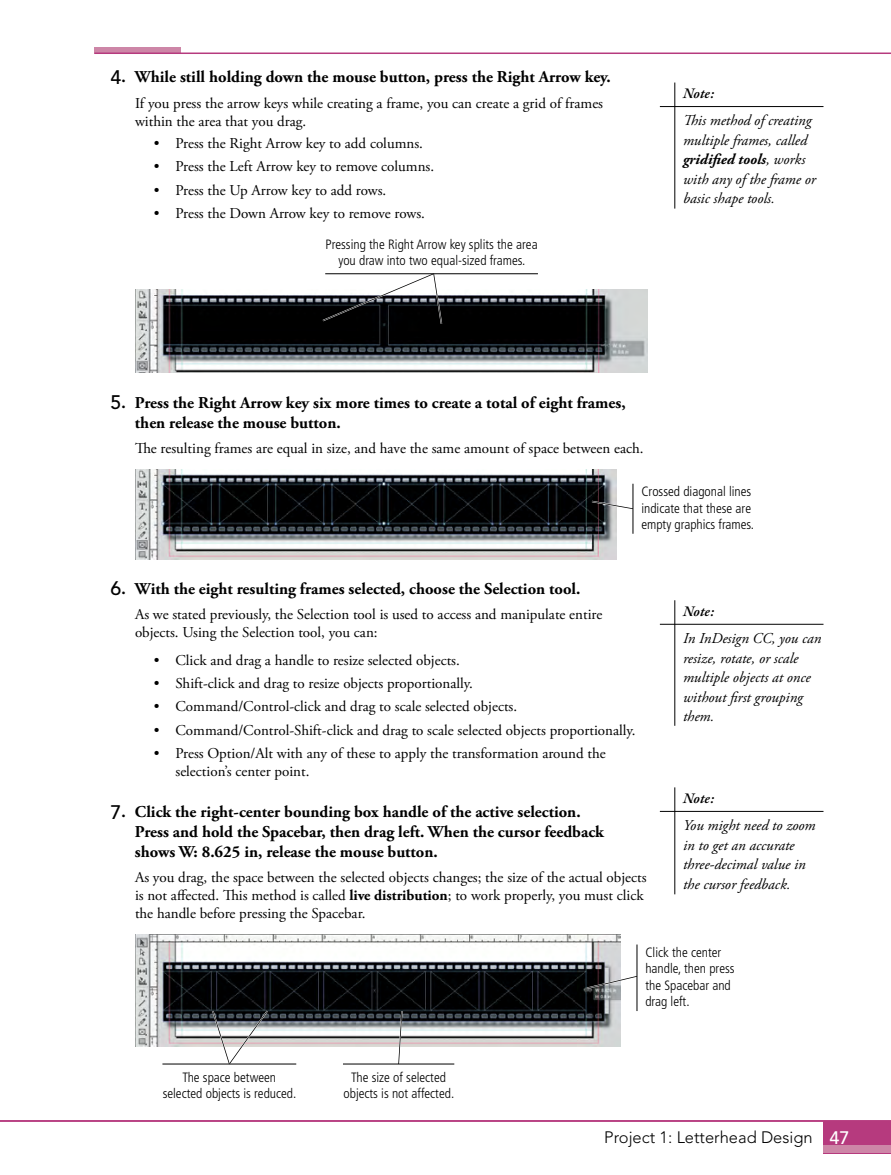
<style>
.page{position:relative;width:891px;height:1175px;background:#fff}
.page>*{position:absolute;margin:0;border:0;box-sizing:border-box;transform-origin:0 0}
.t1{font:700 16.5px/19.8px "Adobe Garamond Pro";color:#000}
.t2{font:300 16.5px "Avenir";color:#000}
.t3{font:15px/18px "Adobe Garamond Pro";color:#000}
.t4{font:italic 15px/19.5px "Adobe Garamond Pro";color:#000}
.t5{font:italic 600 15px "Garamond Premr Pro";letter-spacing:-.01em;color:#000}
.t6{font:300 condensed 13.5px/16.2px "Frutiger";color:#000;text-align:center}
.s1{font-family:"Avenir";font-weight:500;font-size:19.5px}
.s2{font-weight:700}
.s3{font-weight:500;font-size:18px;color:#fff}
</style>
<div class="page">
<div style="left:94px;top:48px;width:87px;height:6px;background:#cd86a7"></div>
<hr style="left:94px;top:52px;width:797px;height:2px;background:#b63a7e">
<hr style="left:0;top:1120px;width:891px;height:1px;background:#b63a7e">
<div style="left:824px;top:1120px;width:67px;height:33px;background:#b63a7e"></div>
<div style="left:824px;top:1145px;width:67px;height:8px;background:#cd86a7"></div>
<img style="left:135px;top:290px;width:513px;height:82px">
<svg style="left:323px;top:274px;width:119px;height:50px"></svg>
<hr style="left:325px;top:273px;width:213px;height:1px;background:#000">
<img style="left:135px;top:469px;width:482px;height:90px">
<svg style="left:592px;top:501px;width:41px;height:8px"></svg>
<hr style="left:633px;top:484px;width:1px;height:50px;background:#000">
<img style="left:135px;top:934px;width:486px;height:112px">
<svg style="left:587px;top:975px;width:50px;height:14px"></svg>
<hr style="left:637px;top:944px;width:1px;height:67px;background:#000">
<svg style="left:212px;top:1010px;width:56px;height:53px"></svg>
<svg style="left:398px;top:1011px;width:5px;height:52px"></svg>
<hr style="left:343px;top:1063px;width:111px;height:1px;background:#000">
<hr style="left:162px;top:1063px;width:134px;height:1px;background:#000">
<hr style="left:674px;top:82px;width:1px;height:126px;background:#000">
<hr style="left:660px;top:106px;width:164px;height:1px;background:#000">
<hr style="left:674px;top:600px;width:1px;height:125px;background:#000">
<hr style="left:660px;top:624px;width:164px;height:1px;background:#000">
<hr style="left:674px;top:787px;width:1px;height:107px;background:#000">
<hr style="left:660px;top:811px;width:164px;height:1px;background:#000">
<p class="t1" style="left:111px;top:68px;width:502px"><span class="s1">4</span>. While still holding down the mouse button, press the Right Arrow key.</p>
<p class="t3" style="left:135px;top:94px;width:470px">If you press the arrow keys while creating a frame, you can create a grid of frames within the area that you drag.</p>
<p class="t3" style="left:154px;top:135px;width:271px">• Press the Right Arrow key to add columns.</p>
<p class="t3" style="left:154px;top:158px;width:282px">• Press the Left Arrow key to remove columns.</p>
<p class="t3" style="left:154px;top:182px;width:234px">• Press the Up Arrow key to add rows.</p>
<p class="t3" style="left:154px;top:205px;width:273px">• Press the Down Arrow key to remove rows.</p>
<p class="t6" style="left:325px;top:236px;width:214px">Pressing the Right Arrow key splits the area you draw into two equal-sized frames.</p>
<p class="t5" style="left:683px;top:84px;width:33px">Note:</p>
<p class="t4" style="left:683px;top:111px;width:134px">This method of creating multiple frames, called <span class="s2">gridified tools</span>, works with any of the frame or basic shape tools.</p>
<p class="t1" style="left:135px;top:393px;width:492px;text-indent:-24px"><span class="s1">5</span>. Press the Right Arrow key six more times to create a total of eight frames, then release the mouse button.</p>
<p class="t3" style="left:135px;top:439px;width:510px">The resulting frames are equal in size, and have the same amount of space between each.</p>
<p class="t6" style="left:641px;top:484px;width:114px;text-align:left">Crossed diagonal lines indicate that these are empty graphics frames.</p>
<p class="t1" style="left:111px;top:579px;width:471px"><span class="s1">6</span>. With the eight resulting frames selected, choose the Selection tool.</p>
<p class="t3" style="left:135px;top:605px;width:469px">As we stated previously, the Selection tool is used to access and manipulate entire objects. Using the Selection tool, you can:</p>
<p class="t3" style="left:154px;top:651px;width:307px">• Click and drag a handle to resize selected objects.</p>
<p class="t3" style="left:154px;top:675px;width:321px">• Shift-click and drag to resize objects proportionally.</p>
<p class="t3" style="left:154px;top:698px;width:365px">• Command/Control-click and drag to scale selected objects.</p>
<p class="t3" style="left:154px;top:721px;width:483px">• Command/Control-Shift-click and drag to scale selected objects proportionally.</p>
<p class="t3" style="left:176px;top:745px;width:432px;text-indent:-22px">• Press Option/Alt with any of these to apply the transformation around the selection’s center point.</p>
<p class="t1" style="left:135px;top:802px;width:471px;text-indent:-24px"><span class="s1">7</span>. Click the right-center bounding box handle of the active selection.<br>Press and hold the Spacebar, then drag left. When the cursor feedback shows W: 8.625 in, release the mouse button.</p>
<p class="t3" style="left:135px;top:868px;width:513px">As you drag, the space between the selected objects changes; the size of the actual objects is not affected. This method is called <span class="s2">live distribution</span>; to work properly, you must click the handle before pressing the Spacebar.</p>
<p class="t6" style="left:645px;top:944px;width:91px;text-align:left">Click the center handle, then press the Spacebar and drag left.</p>
<p class="t5" style="left:683px;top:601px;width:33px">Note:</p>
<p class="t4" style="left:683px;top:629px;width:140px">In InDesign CC, you can resize, rotate, or scale multiple objects at once without first grouping them.</p>
<p class="t5" style="left:683px;top:788px;width:33px">Note:</p>
<p class="t4" style="left:683px;top:816px;width:134px">You might need to zoom in to get an accurate three-decimal value in the cursor feedback.</p>
<p class="t6" style="left:163px;top:1069px;width:135px">The space between selected objects is reduced.</p>
<p class="t6" style="left:344px;top:1069px;width:112px">The size of selected objects is not affected.</p>
<p class="t2" style="left:604px;top:1128px;width:247px">Project 1: Letterhead Design <span class="s3">47</span></p>
</div>
